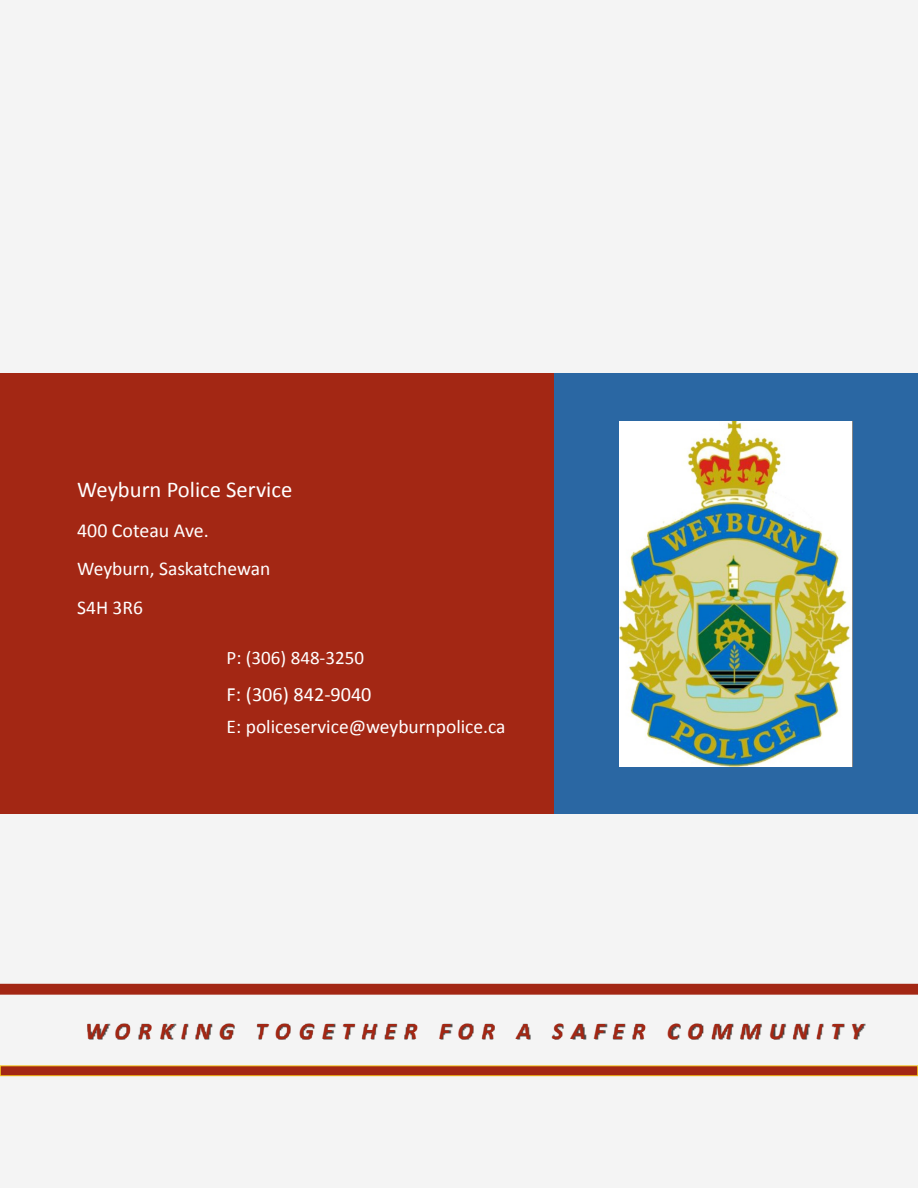
<style>
.page{position:relative;width:918px;height:1188px;background:#f4f4f4}
.page>*{position:absolute;margin:0;border:0;box-sizing:border-box;transform-origin:0 0}
.t1{font:italic 700 24px "Calibri";letter-spacing:.33em;color:#a32714}
.t2{font:22.65px "Calibri";color:#fff}
.t3{font:20.25px "Calibri";color:#fff}
.t4{font:19.95px "Calibri";color:#fff}
.t5{font:19.5px/38.8px "Calibri";color:#fff}
.t6{font:19.05px "Calibri";color:#fff}
</style>
<div class="page">
<div style="left:0;top:374px;width:918px;height:440px;background:#a32714"></div>
<div style="left:554px;top:374px;width:364px;height:440px;background:#2a67a3"></div>
<img style="left:87px;top:1023px;width:779px;height:17px">
<div style="left:0;top:984px;width:918px;height:10px;background:#a32714"></div>
<div style="left:0;top:984px;width:918px;height:11px;border:1px solid #a32714"></div>
<div style="left:0;top:1066px;width:918px;height:10px;background:#a32714"></div>
<div style="left:0;top:1065px;width:918px;height:11px;border:1px solid #f2be1b"></div>
<img style="left:620px;top:421px;width:233px;height:346px">
<p class="t2" style="left:77px;top:474px;width:217px">Weyburn Police Service</p>
<p class="t4" style="left:77px;top:516px;width:133px">400 Coteau Ave.</p>
<p class="t5" style="left:77px;top:549px;width:195px">Weyburn, Saskatchewan<br>S4H 3R6</p>
<p class="t6" style="left:227px;top:645px;width:139px">P: (306) 848-3250</p>
<p class="t3" style="left:227px;top:680px;width:146px">F: (306) 842-9040</p>
<p class="t5" style="left:227px;top:706px;width:281px">E: policeservice@weyburnpolice.ca</p>
<p class="t1" style="left:85px;top:1014px;width:779px">WORKING TOGETHER FOR A SAFER COMMUNITY</p>
</div>
